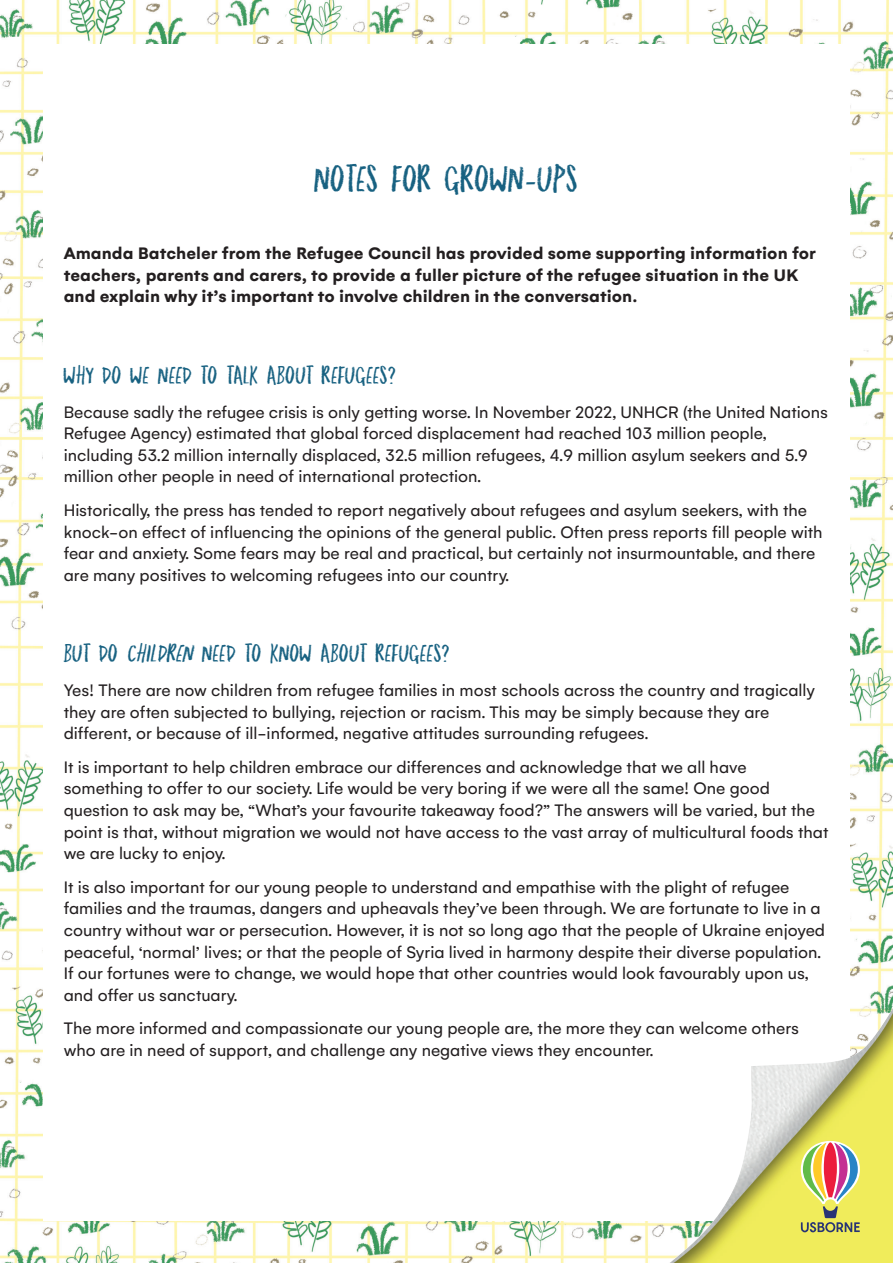
<style>
.page{position:relative;width:893px;height:1263px;background:#fff}
.page>*{position:absolute;margin:0;border:0;box-sizing:border-box;transform-origin:0 0}
.t1{font:45px "Melissa Hand";color:#176181}
.t2{font:30px "Melissa Hand";color:#176181}
.t3{font:18px/21.6px "Gelion";color:#231f20}
.t4{font:700 18px/21.6px "Gelion";color:#231f20}
</style>
<div class="page">
<img style="left:0;top:0;width:893px;height:1263px">
<div style="left:43px;top:44px;width:807px;height:1177px;background:#fff"></div>
<img style="left:669px;top:1008px;width:224px;height:255px">
<svg style="left:801px;top:1141px;width:59px;height:91px;background:#cbb47a"></svg>
<p class="t1" style="left:314px;top:157px;width:266px">NOTES FOR GROWN-UPS</p>
<p class="t4" style="left:64px;top:243px;width:754px">Amanda Batcheler from the Refugee Council has provided some supporting information for teachers, parents and carers, to provide a fuller picture of the refugee situation in the UK and explain why it’s important to involve children in the conversation.</p>
<p class="t2" style="left:64px;top:361px;width:333px">WHY DO WE NEED TO TALK ABOUT REFUGEES?</p>
<p class="t3" style="left:64px;top:401px;width:766px">Because sadly the refugee crisis is only getting worse. In November 2022, UNHCR (the United Nations Refugee Agency) estimated that global forced displacement had reached 103 million people, including 53.2 million internally displaced, 32.5 million refugees, 4.9 million asylum seekers and 5.9 million other people in need of international protection.</p>
<p class="t3" style="left:64px;top:499px;width:760px">Historically, the press has tended to report negatively about refugees and asylum seekers, with the knock-on effect of influencing the opinions of the general public. Often press reports fill people with fear and anxiety. Some fears may be real and practical, but certainly not insurmountable, and there are many positives to welcoming refugees into our country.</p>
<p class="t2" style="left:64px;top:639px;width:387px">BUT DO CHILDREN NEED TO KNOW ABOUT REFUGEES?</p>
<p class="t3" style="left:64px;top:679px;width:753px">Yes! There are now children from refugee families in most schools across the country and tragically they are often subjected to bullying, rejection or racism. This may be simply because they are different, or because of ill-informed, negative attitudes surrounding refugees.</p>
<p class="t3" style="left:64px;top:756px;width:766px">It is important to help children embrace our differences and acknowledge that we all have something to offer to our society. Life would be very boring if we were all the same! One good question to ask may be, “What’s your favourite takeaway food?” The answers will be varied, but the point is that, without migration we would not have access to the vast array of multicultural foods that we are lucky to enjoy.</p>
<p class="t3" style="left:64px;top:876px;width:763px">It is also important for our young people to understand and empathise with the plight of refugee families and the traumas, dangers and upheavals they’ve been through. We are fortunate to live in a country without war or persecution. However, it is not so long ago that the people of Ukraine enjoyed peaceful, ‘normal’ lives; or that the people of Syria lived in harmony despite their diverse population.<br>If our fortunes were to change, we would hope that other countries would look favourably upon us, and offer us sanctuary.</p>
<p class="t3" style="left:64px;top:1017px;width:737px">The more informed and compassionate our young people are, the more they can welcome others who are in need of support, and challenge any negative views they encounter.</p>
</div>
